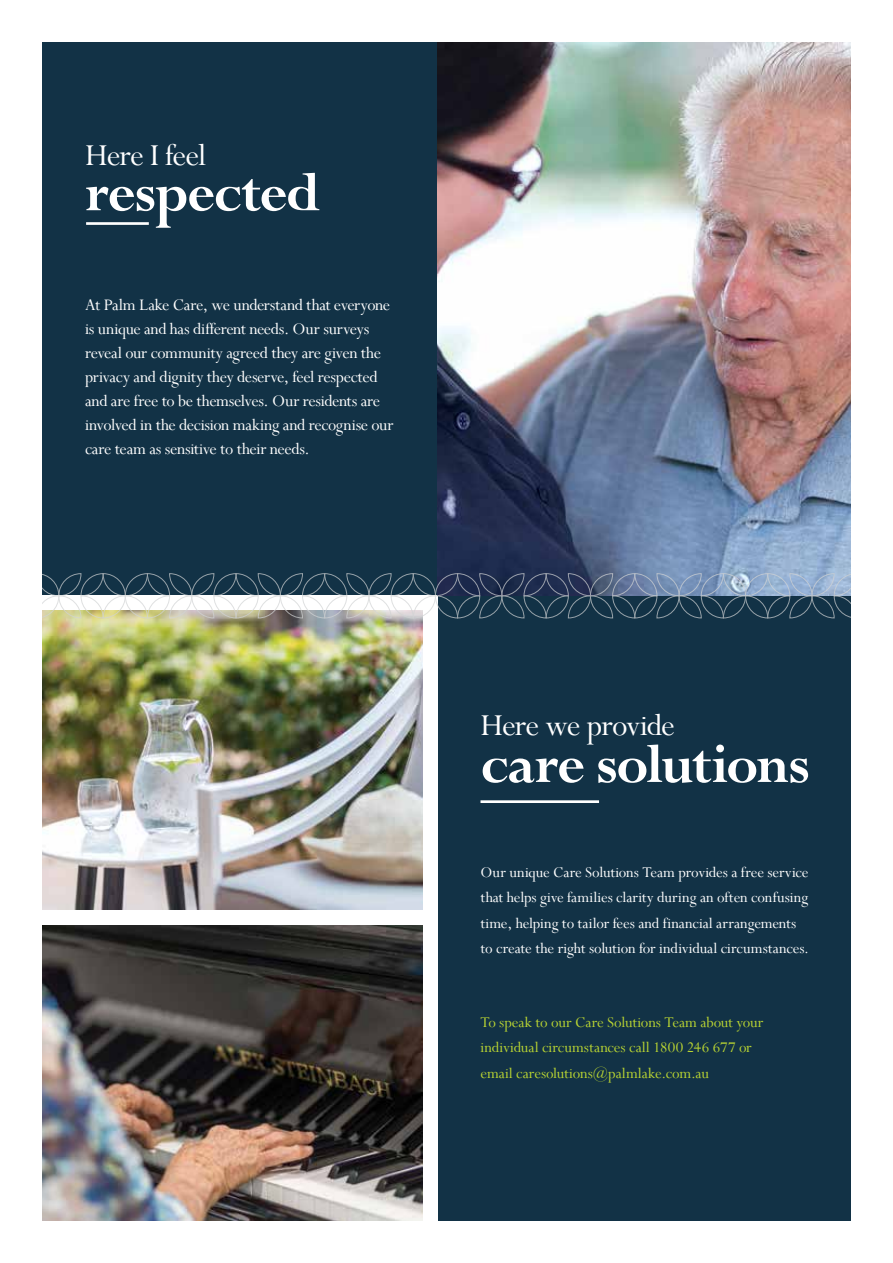
<style>
.page{position:relative;width:893px;height:1263px;background:#fff}
.page>*{position:absolute;margin:0;border:0;box-sizing:border-box;transform-origin:0 0}
.t1{font:700 59.7px "Perpetua";letter-spacing:-.025em;color:#fff}
.t2{font:33.9px "Perpetua";letter-spacing:-.03em;color:#fff}
.t3{font:18px/24px "Perpetua";letter-spacing:-.02em;color:#fff}
.t4{font:16.5px/25.5px "Perpetua";letter-spacing:-.005em;color:#fff}
.t5{font:16.5px/25.5px "Perpetua";color:#bad532}
</style>
<div class="page">
<div style="left:438px;top:593px;width:412px;height:627px;background:#123246"></div>
<div style="left:43px;top:43px;width:395px;height:552px;background:#123246"></div>
<hr style="left:480px;top:800px;width:119px;height:3px;background:#fff">
<hr style="left:86px;top:222px;width:63px;height:3px;background:#fff">
<img style="left:43px;top:618px;width:379px;height:292px">
<img style="left:43px;top:925px;width:379px;height:295px">
<img style="left:438px;top:43px;width:412px;height:530px">
<svg style="left:43px;top:573px;width:807px;height:45px"></svg>
<h2 class="t2" style="left:85px;top:139px;width:123px">Here I feel</h2>
<h1 class="t1" style="left:85px;top:165px;width:237px">respected</h1>
<p class="t3" style="left:85px;top:294px;width:310px">At Palm Lake Care, we understand that everyone is unique and has different needs. Our surveys reveal our community agreed they are given the privacy and dignity they deserve, feel respected and are free to be themselves. Our residents are involved in the decision making and recognise our care team as sensitive to their needs.</p>
<h2 class="t2" style="left:480px;top:709px;width:196px">Here we provide</h2>
<h1 class="t1" style="left:480px;top:737px;width:331px">care solutions</h1>
<p class="t4" style="left:480px;top:860px;width:330px">Our unique Care Solutions Team provides a free service that helps give families clarity during an often confusing time, helping to tailor fees and financial arrangements to create the right solution for individual circumstances.</p>
<p class="t5" style="left:480px;top:1010px;width:285px">To speak to our Care Solutions Team about your individual circumstances call 1800 246 677 or email caresolutions@palmlake.com.au</p>
</div>
